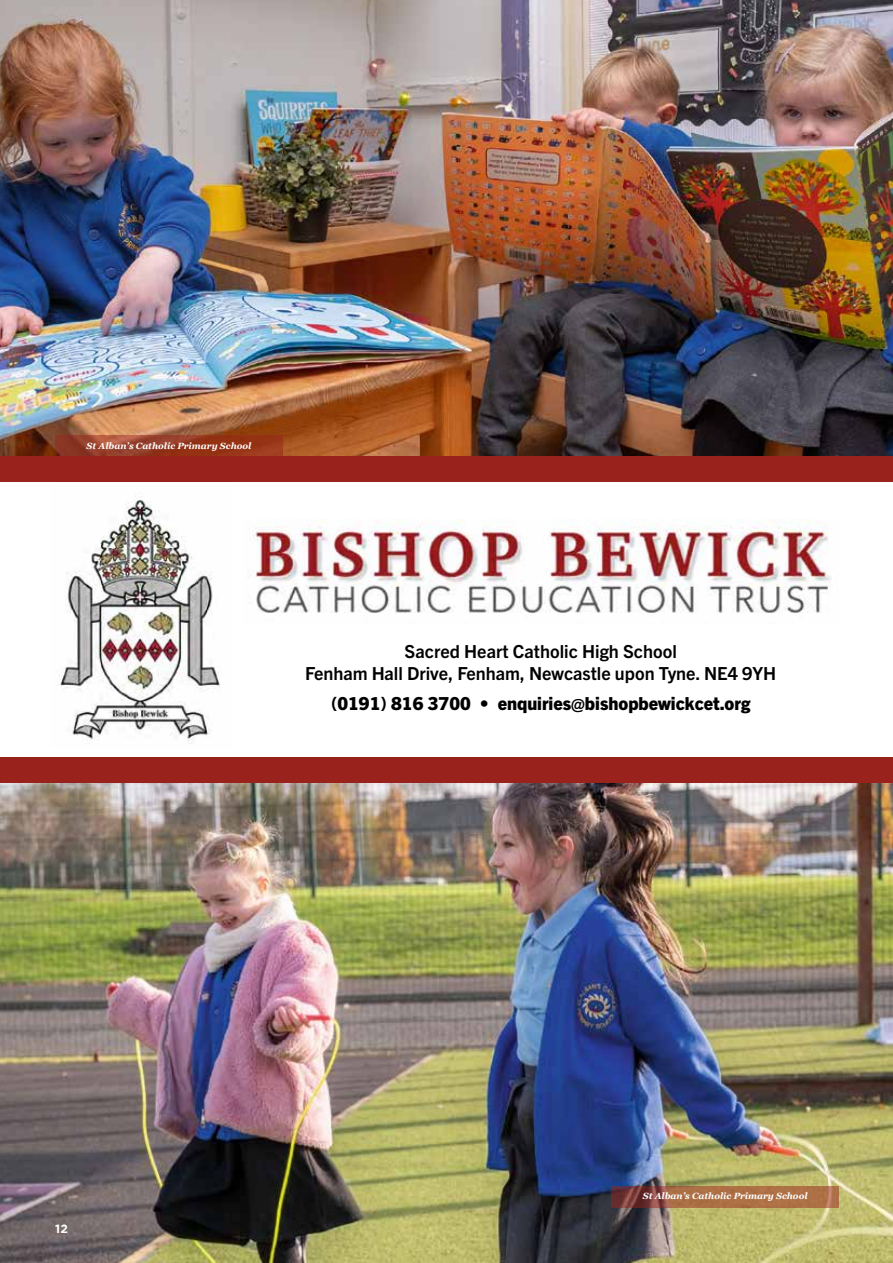
<style>
.page{position:relative;width:893px;height:1263px;background:#fff}
.page>*{position:absolute;margin:0;border:0;box-sizing:border-box;transform-origin:0 0}
.t1{font:700 18px/21.6px "Trade Gothic Next LT Pro";color:#000;text-align:center}
.t2{font:800 18px "Trade Gothic Next LT Pro";color:#000}
.t3{font:700 12px "Gotham";color:#fff}
.t4{font:italic 700 9px "Georgia";color:#fff}
</style>
<div class="page">
<img style="left:0;top:0;width:893px;height:456px">
<img style="left:0;top:783px;width:893px;height:480px">
<img style="left:59px;top:494px;width:161px;height:249px">
<img style="left:251px;top:519px;width:580px;height:94px">
<div style="left:0;top:757px;width:893px;height:25px;background:#99231c"></div>
<div style="left:0;top:456px;width:893px;height:26px;background:#99231c"></div>
<svg style="left:55px;top:435px;width:228px;height:21px;background:#963b22"></svg>
<svg style="left:611px;top:1186px;width:228px;height:22px;background:#9f6243"></svg>
<p class="t4" style="left:87px;top:439px;width:166px">St Alban’s Catholic Primary School</p>
<p class="t1" style="left:305px;top:639px;width:473px">Sacred Heart Catholic High School<br>Fenham Hall Drive, Fenham, Newcastle upon Tyne. NE4 9YH</p>
<p class="t2" style="left:331px;top:691px;width:421px">(0191) 816 3700 • enquiries@bishopbewickcet.org</p>
<p class="t3" style="left:55px;top:1222px;width:14px">12</p>
<p class="t4" style="left:643px;top:1189px;width:166px">St Alban’s Catholic Primary School</p>
</div>
